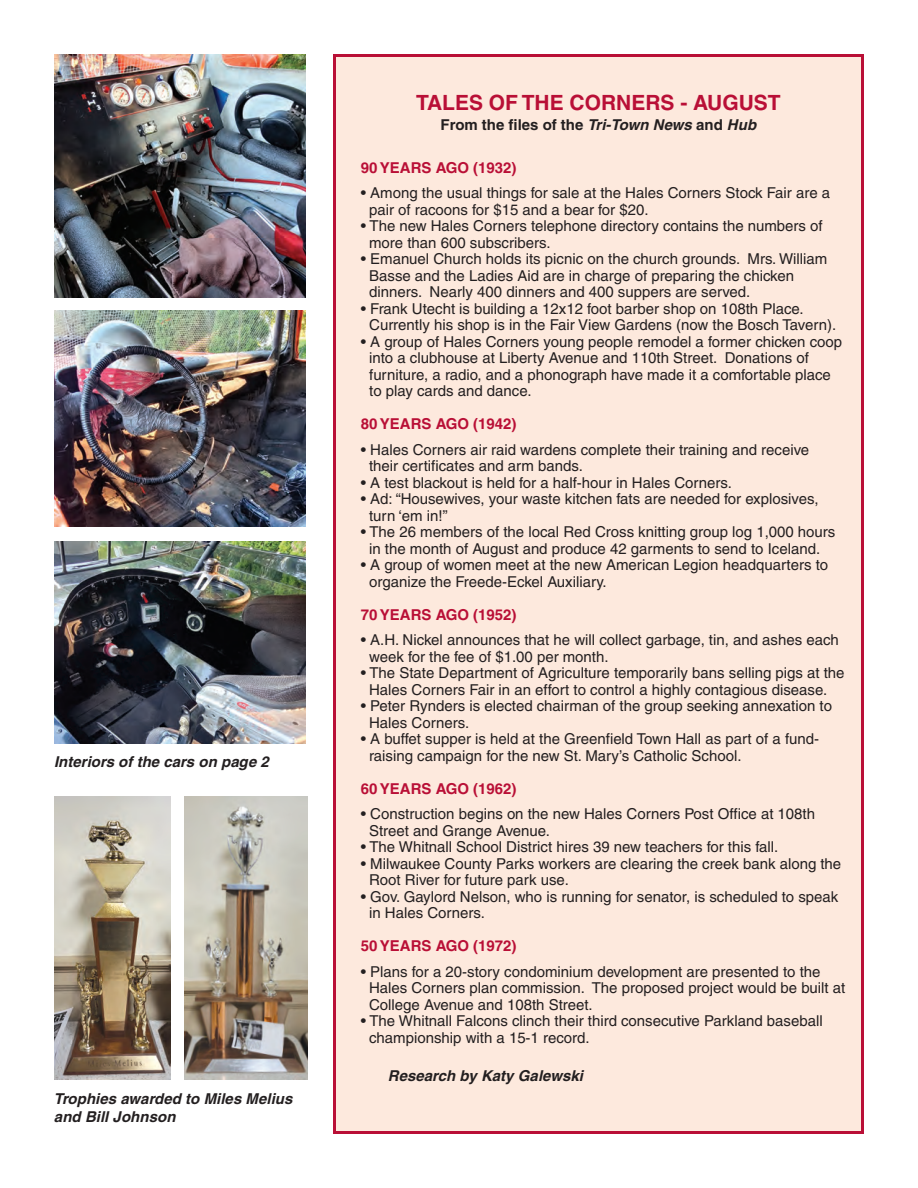
<style>
.page{position:relative;width:918px;height:1188px;background:#fff}
.page>*{position:absolute;margin:0;border:0;box-sizing:border-box;transform-origin:0 0}
.t1{font:700 21px "Helvetica";color:#b90f36}
.t2{font:15px/16.5px "Helvetica";color:#231f20}
.t3{font:italic 700 15px/18px "Helvetica";letter-spacing:.005em;color:#231f20}
.t4{font:700 15px "Helvetica";color:#b90f36}
.t5{font:700 15px "Helvetica";color:#231f20}
.s1{font-style:italic}
</style>
<div class="page">
<div style="left:336px;top:57px;width:525px;height:1074px;background:#fde9dd"></div>
<div style="left:333px;top:54px;width:531px;height:1080px;border:3px solid #b90f36"></div>
<img style="left:54px;top:796px;width:117px;height:284px">
<img style="left:184px;top:796px;width:123px;height:284px">
<img style="left:54px;top:310px;width:252px;height:216px">
<img style="left:54px;top:542px;width:252px;height:202px">
<img style="left:54px;top:54px;width:252px;height:243px">
<p class="t3" style="left:54px;top:754px;width:216px">Interiors of the cars on page 2</p>
<p class="t3" style="left:54px;top:1091px;width:240px">Trophies awarded to Miles Melius and Bill Johnson</p>
<h1 class="t1" style="left:416px;top:94px;width:366px">TALES OF THE CORNERS - AUGUST</h1>
<p class="t5" style="left:441px;top:120px;width:317px">From the files of the <span class="s1">Tri-Town News</span> and <span class="s1">Hub</span></p>
<p class="t4" style="left:361px;top:162px;width:157px">90 YEARS AGO (1932)</p>
<p class="t2" style="left:369px;top:186px;width:463px;text-indent:-8px">• Among the usual things for sale at the Hales Corners Stock Fair are a pair of racoons for $15 and a bear for $20.</p>
<p class="t2" style="left:369px;top:219px;width:455px;text-indent:-8px">• The new Hales Corners telephone directory contains the numbers of more than 600 subscribers.</p>
<p class="t2" style="left:369px;top:252px;width:460px;text-indent:-8px">• Emanuel Church holds its picnic on the church grounds. Mrs. William<br>Basse and the Ladies Aid are in charge of preparing the chicken dinners. Nearly 400 dinners and 400 suppers are served.</p>
<p class="t2" style="left:369px;top:302px;width:469px;text-indent:-8px">• Frank Utecht is building a 12x12 foot barber shop on 108th Place.<br>Currently his shop is in the Fair View Gardens (now the Bosch Tavern).</p>
<p class="t2" style="left:369px;top:335px;width:475px;text-indent:-8px">• A group of Hales Corners young people remodel a former chicken coop into a clubhouse at Liberty Avenue and 110th Street. Donations of furniture, a radio, and a phonograph have made it a comfortable place to play cards and dance.</p>
<p class="t4" style="left:361px;top:418px;width:157px">80 YEARS AGO (1942)</p>
<p class="t2" style="left:369px;top:443px;width:441px;text-indent:-8px">• Hales Corners air raid wardens complete their training and receive their certificates and arm bands.</p>
<p class="t2" style="left:361px;top:476px;width:373px">• A test blackout is held for a half-hour in Hales Corners.</p>
<p class="t2" style="left:369px;top:492px;width:451px;text-indent:-8px">• Ad: “Housewives, your waste kitchen fats are needed for explosives, turn ‘em in!”</p>
<p class="t2" style="left:361px;top:525px;width:476px;text-align:center">• The 26 members of the local Red Cross knitting group log 1,000 hours in the month of August and produce 42 garments to send to Iceland.</p>
<p class="t2" style="left:369px;top:558px;width:461px;text-indent:-8px">• A group of women meet at the new American Legion headquarters to organize the Freede-Eckel Auxiliary.</p>
<p class="t4" style="left:361px;top:609px;width:157px">70 YEARS AGO (1952)</p>
<p class="t2" style="left:369px;top:633px;width:471px;text-indent:-8px">• A.H. Nickel announces that he will collect garbage, tin, and ashes each week for the fee of $1.00 per month.</p>
<p class="t2" style="left:369px;top:666px;width:477px;text-indent:-8px">• The State Department of Agriculture temporarily bans selling pigs at the<br>Hales Corners Fair in an effort to control a highly contagious disease.</p>
<p class="t2" style="left:369px;top:699px;width:464px;text-indent:-8px">• Peter Rynders is elected chairman of the group seeking annexation to<br>Hales Corners.</p>
<p class="t2" style="left:369px;top:732px;width:452px;text-indent:-8px">• A buffet supper is held at the Greenfield Town Hall as part of a fund&shy;raising campaign for the new St. Mary’s Catholic School.</p>
<p class="t4" style="left:361px;top:783px;width:157px">60 YEARS AGO (1962)</p>
<p class="t2" style="left:369px;top:807px;width:447px;text-indent:-8px">• Construction begins on the new Hales Corners Post Office at 108th<br>Street and Grange Avenue.</p>
<p class="t2" style="left:361px;top:840px;width:419px">• The Whitnall School District hires 39 new teachers for this fall.</p>
<p class="t2" style="left:369px;top:857px;width:474px;text-indent:-8px">• Milwaukee County Parks workers are clearing the creek bank along the<br>Root River for future park use.</p>
<p class="t2" style="left:369px;top:890px;width:471px;text-indent:-8px">• Gov. Gaylord Nelson, who is running for senator, is scheduled to speak in Hales Corners.</p>
<p class="t4" style="left:361px;top:940px;width:157px">50 YEARS AGO (1972)</p>
<p class="t2" style="left:369px;top:965px;width:478px;text-indent:-8px">• Plans for a 20-story condominium development are presented to the<br>Hales Corners plan commission. The proposed project would be built at<br>College Avenue and 108th Street.</p>
<p class="t2" style="left:369px;top:1014px;width:455px;text-indent:-8px">• The Whitnall Falcons clinch their third consecutive Parkland baseball championship with a 15-1 record.</p>
<p class="t3" style="left:388px;top:1068px;width:197px">Research by Katy Galewski</p>
</div>
